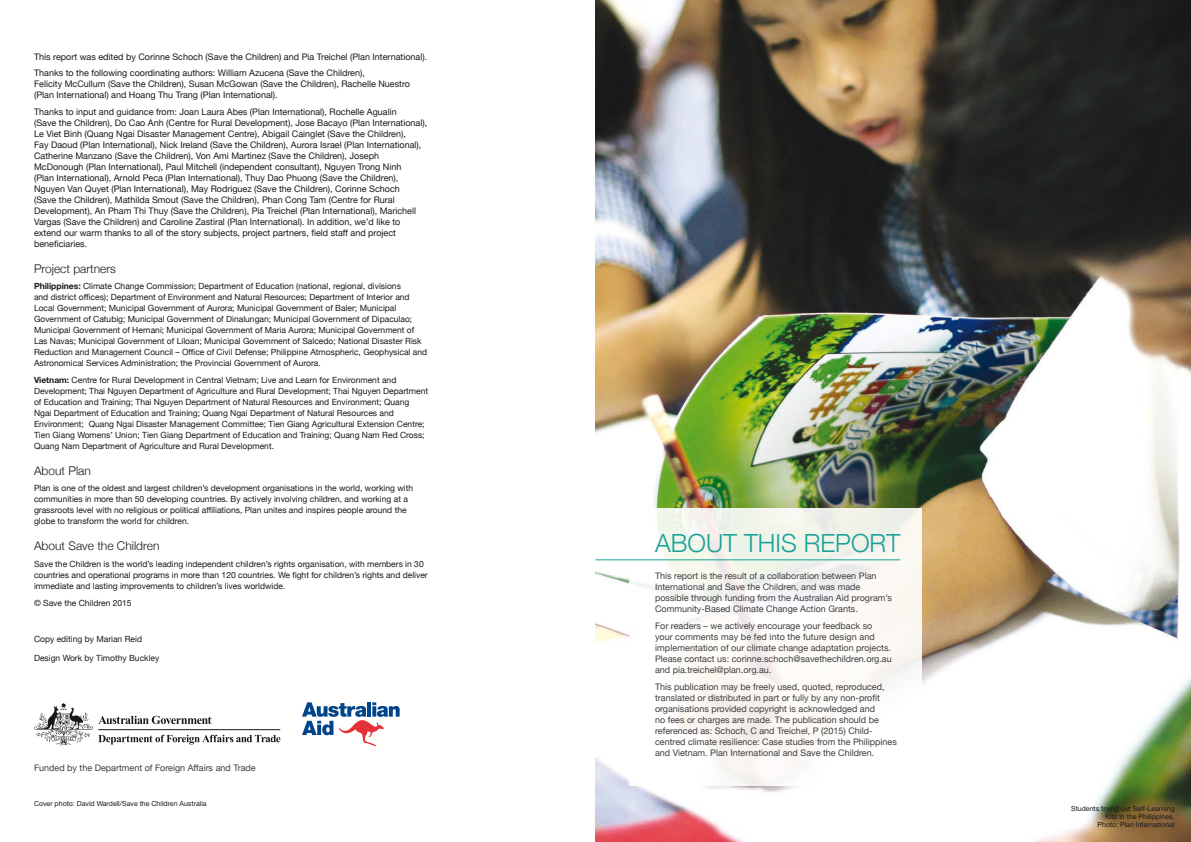
<style>
.page{position:relative;width:1191px;height:842px;background:#fff}
.page>*{position:absolute;margin:0;border:0;box-sizing:border-box;transform-origin:0 0}
.Heading_1{font:300 25px "Helvetica Neue";color:#18a197}
.t1{font:300 12px "Helvetica Neue";color:#1a171c}
.Body{font:9px/11px "Helvetica Neue";color:#1a171c}
.Body-2{font:9px/11px "Helvetica Neue";color:#3e3e40}
.Body-3{font:8.5px/11px "Helvetica Neue";color:#1a171c}
.t2{font:7px/8px "Helvetica Neue LT Std";color:#1a171c;text-align:right}
.s1{font-weight:700}
</style>
<div class="page">
<img style="left:595px;top:0;width:596px;height:842px">
<svg style="left:629px;top:508px;width:292px;height:277px;fill:#fcf9f6"></svg>
<hr style="left:595px;top:559px;width:305px;height:1px;background:#18a197">
<svg style="left:34px;top:702px;width:246px;height:43px"></svg>
<svg style="left:302px;top:702px;width:98px;height:44px"></svg>
<p class="Body" style="left:34px;top:51px;width:395px">This report was edited by Corinne Schoch (Save the Children) and Pia Treichel (Plan International).</p>
<p class="Body" style="left:34px;top:68px;width:377px">Thanks to the following coordinating authors: William Azucena (Save the Children),<br>Felicity McCullum (Save the Children), Susan McGowan (Save the Children), Rachelle Nuestro (Plan International) and Hoang Thu Trang (Plan International).</p>
<p class="Body" style="left:34px;top:107px;width:395px">Thanks to input and guidance from: Joan Laura Abes (Plan International), Rochelle Agualin<br>(Save the Children), Do Cao Anh (Centre for Rural Development), Jose Bacayo (Plan International), Le Viet Binh (Quang Ngai Disaster Management Centre), Abigail Cainglet (Save the Children),<br>Fay Daoud (Plan International), Nick Ireland (Save the Children), Aurora Israel (Plan International), Catherine Manzano (Save the Children), Von Ami Martinez (Save the Children), Joseph McDonough (Plan International), Paul Mitchell (independent consultant), Nguyen Trong Ninh<br>(Plan International), Arnold Peca (Plan International), Thuy Dao Phuong (Save the Children), Nguyen Van Quyet (Plan International), May Rodriguez (Save the Children), Corinne Schoch<br>(Save the Children), Mathilda Smout (Save the Children), Phan Cong Tam (Centre for Rural Development), An Pham Thi Thuy (Save the Children), Pia Treichel (Plan International), Marichell Vargas (Save the Children) and Caroline Zastiral (Plan International). In addition, we’d like to extend our warm thanks to all of the story subjects, project partners, field staff and project beneficiaries.</p>
<h2 class="t1" style="left:34px;top:259px;width:84px">Project partners</h2>
<p class="Body-3" style="left:34px;top:281px;width:394px"><span class="s1">Philippines:</span> Climate Change Commission; Department of Education (national, regional, divisions<br>and district offices); Department of Environment and Natural Resources; Department of Interior and Local Government; Municipal Government of Aurora; Municipal Government of Baler; Municipal Government of Catubig; Municipal Government of Dinalungan; Municipal Government of Dipaculao; Municipal Government of Hernani; Municipal Government of Maria Aurora; Municipal Government of Las Navas; Municipal Government of Liloan; Municipal Government of Salcedo; National Disaster Risk Reduction and Management Council – Office of Civil Defense; Philippine Atmospheric, Geophysical and Astronomical Services Administration; the Provincial Government of Aurora.</p>
<p class="Body-3" style="left:34px;top:375px;width:396px"><span class="s1">Vietnam:</span> Centre for Rural Development in Central Vietnam; Live and Learn for Environment and Development; Thai Nguyen Department of Agriculture and Rural Development; Thai Nguyen Department of Education and Training; Thai Nguyen Department of Natural Resources and Environment; Quang Ngai Department of Education and Training; Quang Ngai Department of Natural Resources and Environment; Quang Ngai Disaster Management Committee; Tien Giang Agricultural Extension Centre; Tien Giang Womens’ Union; Tien Giang Department of Education and Training; Quang Nam Red Cross; Quang Nam Department of Agriculture and Rural Development.</p>
<h2 class="t1" style="left:34px;top:461px;width:58px">About Plan</h2>
<p class="Body-3" style="left:34px;top:483px;width:380px">Plan is one of the oldest and largest children’s development organisations in the world, working with communities in more than 50 developing countries. By actively involving children, and working at a grassroots level with no religious or political affiliations, Plan unites and inspires people around the globe to transform the world for children.</p>
<h2 class="t1" style="left:34px;top:536px;width:127px">About Save the Children</h2>
<p class="Body-3" style="left:34px;top:559px;width:395px">Save the Children is the world’s leading independent children’s rights organisation, with members in 30 countries and operational programs in more than 120 countries. We fight for children’s rights and deliver immediate and lasting improvements to children’s lives worldwide.</p>
<p class="Body-3" style="left:34px;top:597px;width:99px">© Save the Children 2015</p>
<p class="Body-3" style="left:34px;top:634px;width:110px">Copy editing by Marian Reid</p>
<p class="Body-3" style="left:34px;top:653px;width:127px">Design Work by Timothy Buckley</p>
<p class="Body-2" style="left:34px;top:762px;width:223px">Funded by the Department of Foreign Affairs and Trade</p>
<p class="t2" style="left:34px;top:800px;width:174px">Cover photo: David Wardell/Save the Children Australia</p>
<p class="Heading_1" style="left:655px;top:523px;width:247px">ABOUT THIS REPORT</p>
<p class="Body-2" style="left:655px;top:571px;width:238px">This report is the result of a collaboration between Plan International and Save the Children, and was made possible through funding from the Australian Aid program’s Community-Based Climate Change Action Grants.</p>
<p class="Body-2" style="left:655px;top:621px;width:238px">For readers – we actively encourage your feedback so your comments may be fed into the future design and implementation of our climate change adaptation projects.<br>Please contact us: corinne.schoch@savethechildren.org.au</p>
<p class="Body-2" style="left:655px;top:665px;width:118px">and pia.treichel@plan.org.au.</p>
<p class="Body-2" style="left:655px;top:681px;width:243px">This publication may be freely used, quoted, reproduced, translated or distributed in part or fully by any non-profit organisations provided copyright is acknowledged and<br>no fees or charges are made. The publication should be referenced as: Schoch, C and Treichel, P (2015) Child&shy;centred climate resilience: Case studies from the Philippines and Vietnam. Plan International and Save the Children.</p>
<p class="t2" style="left:1071px;top:805px;width:105px">Students trying out Self-Learning<br>Kits in the Philippines.<br>Photo: Plan International</p>
</div>
